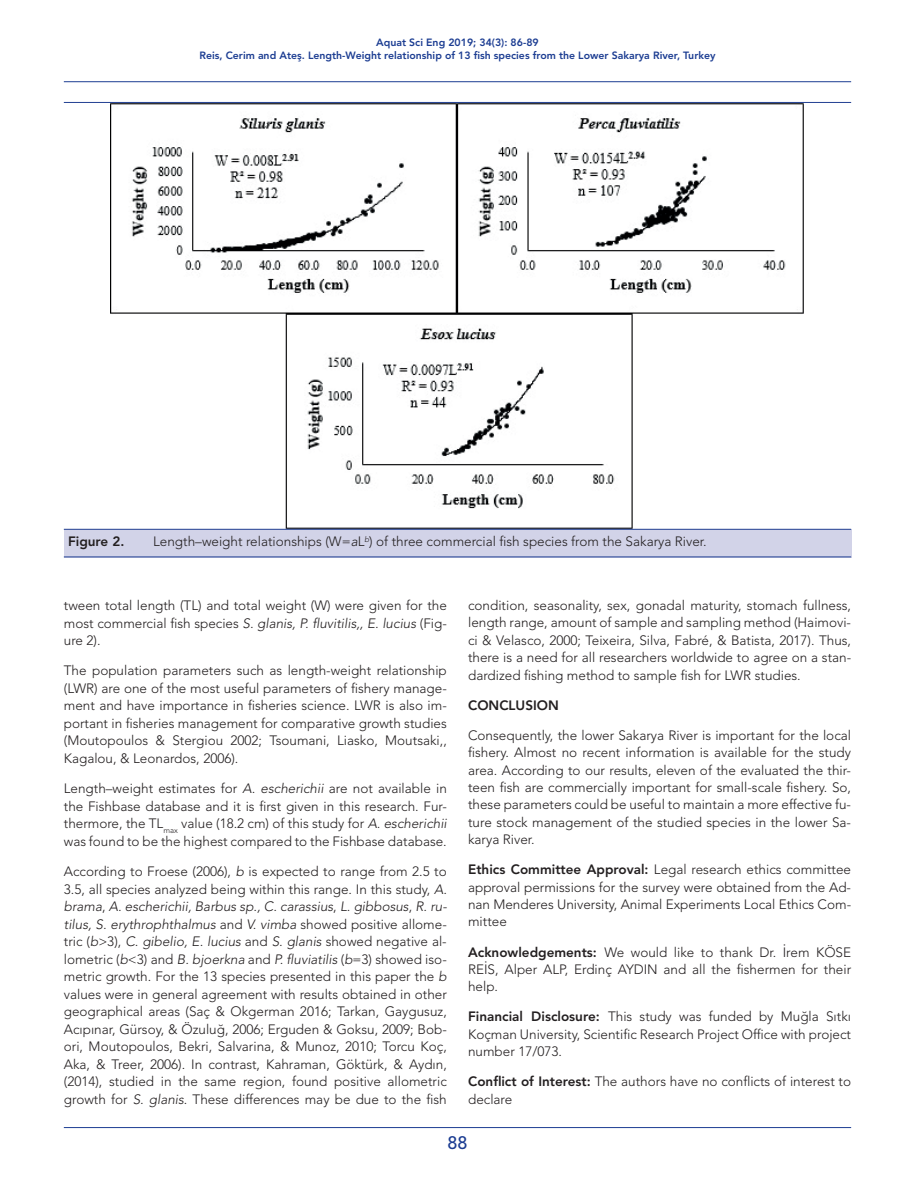
<style>
.page{position:relative;width:915px;height:1191px;background:#fff}
.page>*{position:absolute;margin:0;border:0;box-sizing:border-box;transform-origin:0 0}
.t1{font:500 18px "Avenir LT Std";color:#1c3d92}
.t2{font:300 13.5px/17.5px "Avenir LT Std";color:#231f20;text-align:justify}
.t3{font:800 13.5px "Avenir LT Std";color:#231f20}
.t4{font:800 10.5px/12.6px "Avenir LT Std";color:#1c3d92;text-align:center}
.s1{font-style:italic}
.s2{font-weight:800}
</style>
<div class="page">
<hr style="left:64px;top:1127px;width:786px;height:1px;background:#1c3d92">
<hr style="left:64px;top:81px;width:786px;height:1px;background:#1c3d92">
<img style="left:110px;top:103px;width:694px;height:426px">
<hr style="left:64px;top:102px;width:786px;height:1px;background:#224092">
<div style="left:64px;top:529px;width:786px;height:28px;background:#d2d3e8"></div>
<hr style="left:64px;top:529px;width:786px;height:1px;background:#224092">
<hr style="left:64px;top:556px;width:786px;height:1px;background:#224092">
<p class="t4" style="left:199px;top:36px;width:517px">Aquat Sci Eng 2019; 34(3): 86-89<br>Reis, Cerim and Ateş. Length-Weight relationship of 13 fish species from the Lower Sakarya River, Turkey</p>
<p class="t3" style="left:68px;top:533px;width:58px">Figure 2.</p>
<p class="t2" style="left:153px;top:533px;width:555px">Length–weight relationships (W=<span class="s1">a</span>L<sup>b</sup>) of three commercial fish species from the Sakarya River.</p>
<p class="t2" style="left:64px;top:596px;width:384px">tween total length (TL) and total weight (W) were given for the most commercial fish species <span class="s1">S. glanis, P. fluvitilis,, E. lucius</span> (Fig&shy;ure 2).</p>
<p class="t2" style="left:64px;top:662px;width:384px">The population parameters such as length-weight relationship (LWR) are one of the most useful parameters of fishery manage&shy;ment and have importance in fisheries science. LWR is also im&shy;portant in fisheries management for comparative growth studies (Moutopoulos &amp; Stergiou 2002; Tsoumani, Liasko, Moutsaki,, Kagalou, &amp; Leonardos, 2006).</p>
<p class="t2" style="left:64px;top:779px;width:384px">Length–weight estimates for <span class="s1">A. escherichii</span> are not available in the Fishbase database and it is first given in this research. Fur&shy;thermore, the TL<sub>max</sub> value (18.2 cm) of this study for <span class="s1">A. escherichii </span>was found to be the highest compared to the Fishbase database.</p>
<p class="t2" style="left:64px;top:862px;width:384px">According to Froese (2006), <span class="s1">b</span> is expected to range from 2.5 to 3.5, all species analyzed being within this range. In this study, <span class="s1">A. brama</span>, <span class="s1">A. escherichii, Barbus sp., C. carassius</span>, <span class="s1">L. gibbosus</span>, <span class="s1">R. ru&shy;tilus, S. erythrophthalmus</span> and <span class="s1">V. vimba</span> showed positive allome&shy;tric (<span class="s1">b</span>&gt;3), <span class="s1">C. gibelio, E. lucius</span> and <span class="s1">S. glanis</span> showed negative al&shy;lometric (<span class="s1">b</span>&lt;3) and <span class="s1">B. bjoerkna</span> and <span class="s1">P. fluviatilis</span> (<span class="s1">b</span>=3) showed iso&shy;metric growth. For the 13 species presented in this paper the <span class="s1">b </span>values were in general agreement with results obtained in other geographical areas (Saç &amp; Okgerman 2016; Tarkan, Gaygusuz, Acıpınar, Gürsoy, &amp; Özuluğ, 2006; Erguden &amp; Goksu, 2009; Bob&shy;ori, Moutopoulos, Bekri, Salvarina, &amp; Munoz, 2010; Torcu Koç, Aka, &amp; Treer, 2006). In contrast, Kahraman, Göktürk, &amp; Aydın, (2014), studied in the same region, found positive allometric growth for <span class="s1">S. glanis</span>. These differences may be due to the fish</p>
<p class="t2" style="left:468px;top:596px;width:384px">condition, seasonality, sex, gonadal maturity, stomach fullness, length range, amount of sample and sampling method (Haimovi&shy;ci &amp; Velasco, 2000; Teixeira, Silva, Fabré, &amp; Batista, 2017). Thus, there is a need for all researchers worldwide to agree on a stan&shy;dardized fishing method to sample fish for LWR studies.</p>
<p class="t3" style="left:468px;top:697px;width:92px">CONCLUSION</p>
<p class="t2" style="left:468px;top:726px;width:384px">Consequently, the lower Sakarya River is important for the local fishery. Almost no recent information is available for the study area. According to our results, eleven of the evaluated the thir&shy;teen fish are commercially important for small-scale fishery. So, these parameters could be useful to maintain a more effective fu&shy;ture stock management of the studied species in the lower Sa&shy;karya River.</p>
<p class="t2" style="left:468px;top:861px;width:384px"><span class="s2">Ethics Committee Approval:</span> Legal research ethics committee approval permissions for the survey were obtained from the Ad&shy;nan Menderes University, Animal Experiments Local Ethics Com&shy;mittee</p>
<p class="t2" style="left:468px;top:943px;width:384px"><span class="s2">Acknowledgements:</span> We would like to thank Dr. İrem KÖSE REİS, Alper ALP, Erdinç AYDIN and all the fishermen for their help.</p>
<p class="t2" style="left:468px;top:1008px;width:384px"><span class="s2">Financial Disclosure:</span> This study was funded by Muğla Sıtkı Koçman University, Scientific Research Project Office with project number 17/073.</p>
<p class="t2" style="left:468px;top:1073px;width:384px"><span class="s2">Conflict of Interest:</span> The authors have no conflicts of interest to declare</p>
<h1 class="t1" style="left:447px;top:1132px;width:22px">88</h1>
</div>
